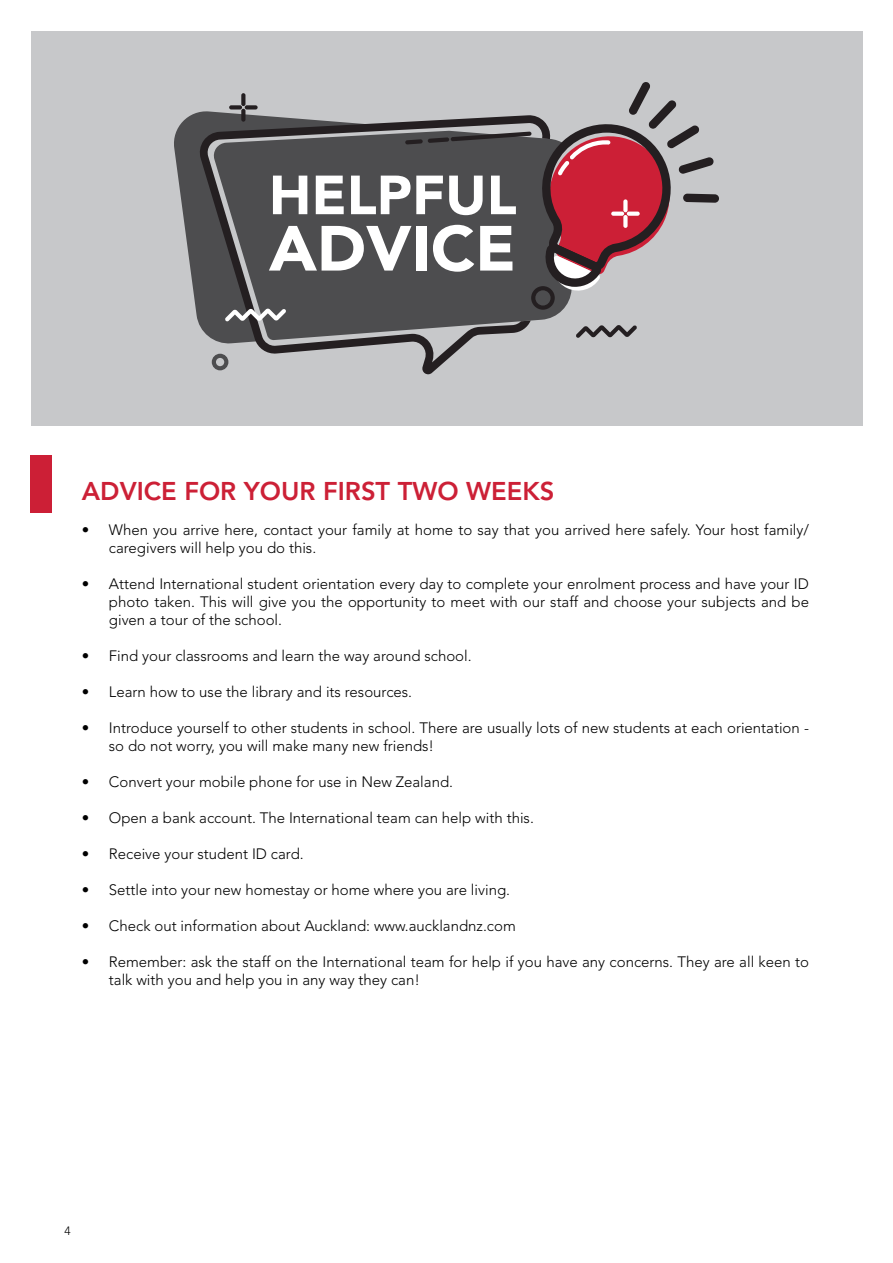
<style>
.page{position:relative;width:893px;height:1263px;background:#fff}
.page>*{position:absolute;margin:0;border:0;box-sizing:border-box;transform-origin:0 0}
.t1{font:800 25.5px "Avenir";color:#cc2036}
.t2{font:300 15px/18px "Avenir";color:#000}
.t3{font:300 12px "Avenir";color:#000}
</style>
<div class="page">
<div style="left:31px;top:31px;width:831px;height:395px;background:#c7c8ca"></div>
<svg style="left:174px;top:111px;width:51px;height:213px;fill:#4d4d4f"></svg>
<svg style="left:199px;top:115px;width:273px;height:259px"></svg>
<svg style="left:212px;top:354px;width:16px;height:16px"></svg>
<svg style="left:225px;top:82px;width:494px;height:256px"></svg>
<div style="left:30px;top:456px;width:22px;height:57px;background:#cc1f36"></div>
<h1 class="t1" style="left:82px;top:472px;width:474px">ADVICE FOR YOUR FIRST TWO WEEKS</h1>
<p class="t2" style="left:109px;top:522px;width:702px;text-indent:-27px">• When you arrive here, contact your family at home to say that you arrived here safely. Your host family/ caregivers will help you do this.</p>
<p class="t2" style="left:109px;top:576px;width:702px;text-align:justify;text-indent:-27px">• Attend International student orientation every day to complete your enrolment process and have your ID photo taken. This will give you the opportunity to meet with our staff and choose your subjects and be given a tour of the school.</p>
<p class="t2" style="left:82px;top:648px;width:391px">• Find your classrooms and learn the way around school.</p>
<p class="t2" style="left:82px;top:684px;width:332px">• Learn how to use the library and its resources.</p>
<p class="t2" style="left:109px;top:720px;width:702px;text-indent:-27px">• Introduce yourself to other students in school. There are usually lots of new students at each orientation - so do not worry, you will make many new friends!</p>
<p class="t2" style="left:82px;top:774px;width:373px">• Convert your mobile phone for use in New Zealand.</p>
<p class="t2" style="left:82px;top:810px;width:453px">• Open a bank account. The International team can help with this.</p>
<p class="t2" style="left:82px;top:846px;width:223px">• Receive your student ID card.</p>
<p class="t2" style="left:82px;top:882px;width:430px">• Settle into your new homestay or home where you are living.</p>
<p class="t2" style="left:82px;top:918px;width:435px">• Check out information about Auckland: www.aucklandnz.com</p>
<p class="t2" style="left:109px;top:954px;width:702px;text-indent:-27px">• Remember: ask the staff on the International team for help if you have any concerns. They are all keen to talk with you and help you in any way they can!</p>
<p class="t3" style="left:65px;top:1222px;width:8px">4</p>
</div>
